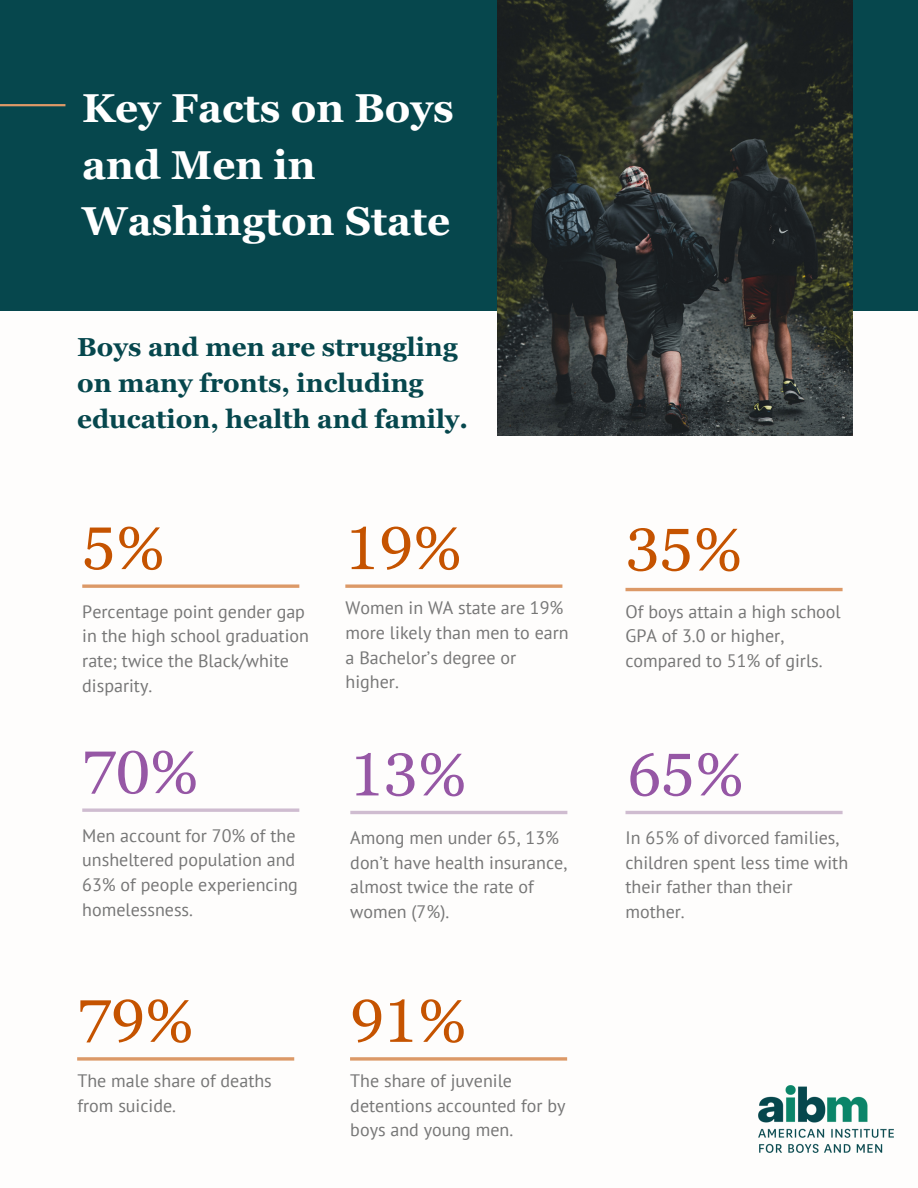
<style>
.page{position:relative;width:918px;height:1188px;background:#06474d}
.page>*{position:absolute;margin:0;border:0;box-sizing:border-box;transform-origin:0 0}
.t1{font:60px "Georgia Pro";color:#c55300}
.t2{font:60px "Georgia Pro";color:#9657a5}
.t3{font:700 40.35px/56.2px "Georgia Pro";color:#fff}
.t4{font:700 26.1px/36px "Georgia Pro";color:#06474d}
.t5{font:18px/24.8px "PT Sans";color:#767676}
</style>
<div class="page">
<div style="left:0;top:312px;width:918px;height:876px;background:#fefdfc"></div>
<img style="left:498px;top:0;width:354px;height:436px">
<hr style="left:0;top:104px;width:65px;height:2px;background:#dc9967">
<svg style="left:82px;top:584px;width:217px;height:4px"></svg>
<svg style="left:345px;top:584px;width:217px;height:4px"></svg>
<hr style="left:626px;top:588px;width:217px;height:3px;background:#dc9967">
<svg style="left:82px;top:808px;width:217px;height:4px"></svg>
<hr style="left:350px;top:811px;width:217px;height:3px;background:#cfbcd0">
<hr style="left:626px;top:811px;width:217px;height:3px;background:#cfbcd0">
<img style="left:759px;top:1085px;width:135px;height:68px">
<svg style="left:77px;top:1057px;width:217px;height:4px"></svg>
<svg style="left:350px;top:1057px;width:217px;height:4px"></svg>
<p class="t3" style="left:82px;top:80px;width:373px">Key Facts on Boys and Men in<br>Washington State</p>
<p class="t4" style="left:77px;top:329px;width:392px">Boys and men are struggling on many fronts, including education, health and family.</p>
<p class="t1" style="left:82px;top:514px;width:84px">5%</p>
<p class="t5" style="left:82px;top:598px;width:228px">Percentage point gender gap in the high school graduation rate; twice the Black/white disparity.</p>
<p class="t2" style="left:82px;top:738px;width:118px">70%</p>
<p class="t5" style="left:82px;top:822px;width:217px">Men account for 70% of the unsheltered population and<br>63% of people experiencing homelessness.</p>
<p class="t1" style="left:77px;top:987px;width:118px">79%</p>
<p class="t5" style="left:77px;top:1068px;width:196px">The male share of deaths from suicide.</p>
<p class="t1" style="left:346px;top:514px;width:118px">19%</p>
<p class="t5" style="left:346px;top:595px;width:225px">Women in WA state are 19% more likely than men to earn a Bachelor’s degree or higher.</p>
<p class="t5" style="left:626px;top:598px;width:217px">Of boys attain a high school<br>GPA of 3.0 or higher, compared to 51% of girls.</p>
<p class="t1" style="left:626px;top:516px;width:118px">35%</p>
<p class="t2" style="left:350px;top:740px;width:118px">13%</p>
<p class="t5" style="left:350px;top:825px;width:219px">Among men under 65, 13% don’t have health insurance, almost twice the rate of women (7%).</p>
<p class="t1" style="left:350px;top:987px;width:118px">91%</p>
<p class="t5" style="left:350px;top:1068px;width:217px">The share of juvenile detentions accounted for by boys and young men.</p>
<p class="t2" style="left:628px;top:740px;width:118px">65%</p>
<p class="t5" style="left:626px;top:825px;width:224px">In 65% of divorced families, children spent less time with their father than their mother.</p>
</div>
